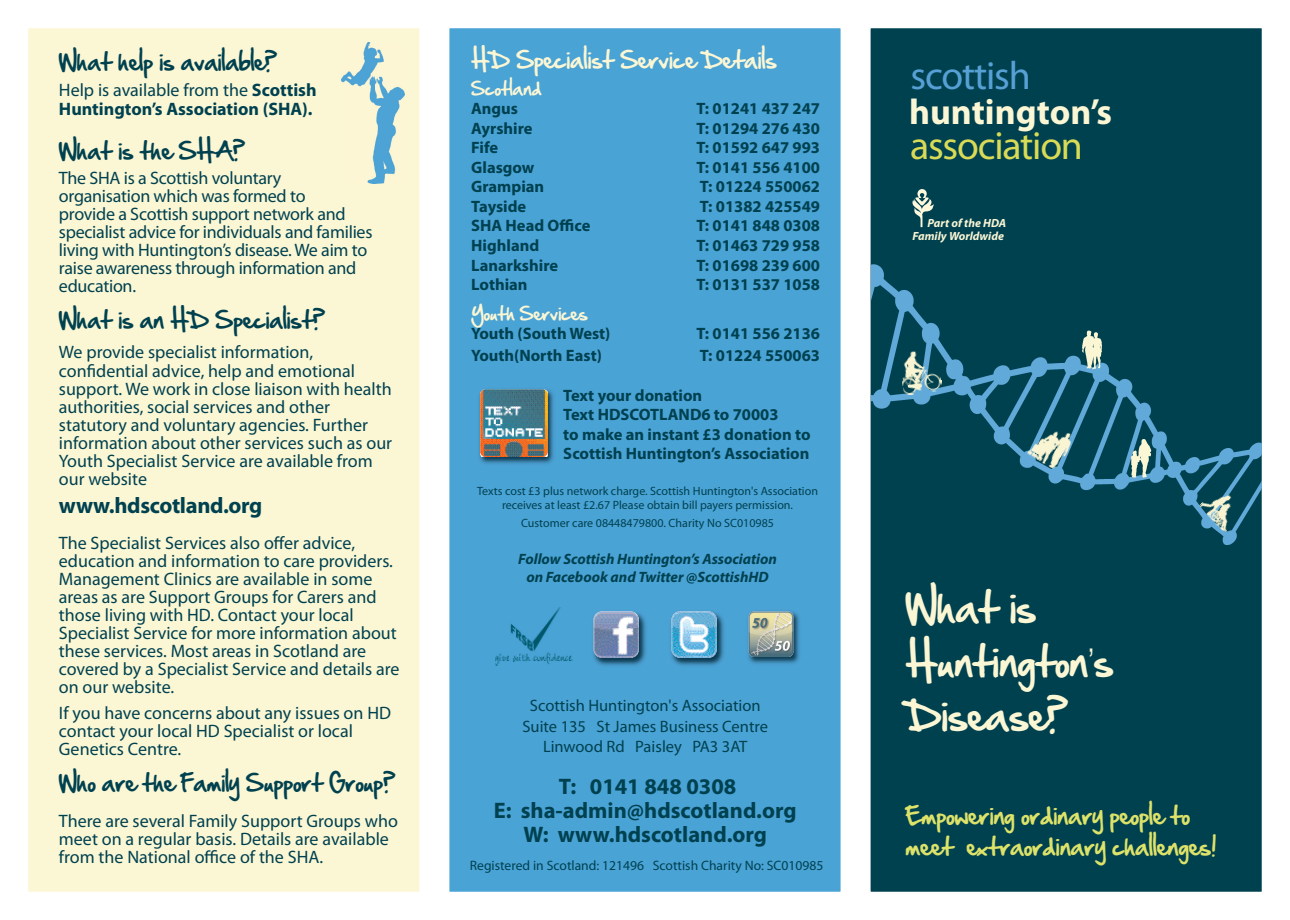
<style>
.page{position:relative;width:1290px;height:920px;background:#fff}
.page>*{position:absolute;margin:0;border:0;box-sizing:border-box;transform-origin:0 0}
.t1{font:39.75px "Myriad Pro";letter-spacing:-.03em;color:#d9da55}
.t2{font:39.75px "Myriad Pro";letter-spacing:-.03em;color:#56a0d5}
.t3{font:36.6px/53.8px "Handof Sean";color:#fbf6d4}
.t4{font:700 35.85px "Myriad Pro";color:#fbf6d4}
.t5{font:700 22.5px/24px "Myriad Pro";color:#004150;text-align:center}
.t6{font:21.6px/31.7px "Handof Sean";color:#dde269}
.t7{font:21px "Handof Sean";color:#004150}
.t8{font:21px "Handof Sean";color:#fbf6d4}
.t9{font:18px/18px "Myriad Pro";color:#004150}
.t10{font:700 18px/19px "Myriad Pro";color:#004150}
.t11{font:700 16.5px/19.5px "Myriad Pro";color:#004150}
.t12{font:16.5px/21.3px "Myriad Pro";color:#004150;text-align:center}
.t13{font:16.5px "Handof Sean";color:#fbf6d4}
.t14{font:italic 700 15px/17.4px "Myriad Pro";letter-spacing:-.005em;color:#004150;text-align:center}
.t15{font:13.65px "Myriad Pro";color:#004150}
.t16{font:12px/14.4px "Myriad Pro";color:#004150;text-align:center}
.t17{font:italic 700 11.85px/12.1px "Myriad Pro";color:#fbf6d4;text-align:right}
.s1{font-weight:400}
.s2{font-family:"Helvetica";font-weight:300;font-stretch:condensed}
</style>
<div class="page">
<div style="left:28px;top:28px;width:391px;height:863px;background:#fbf6d4"></div>
<div style="left:449px;top:28px;width:391px;height:863px;background:#4aa3d5"></div>
<div style="left:870px;top:28px;width:391px;height:863px;background:#004150"></div>
<img style="left:871px;top:264px;width:390px;height:281px">
<img style="left:897px;top:346px;width:44px;height:49px">
<img style="left:1023px;top:417px;width:56px;height:57px">
<img style="left:1196px;top:482px;width:55px;height:55px">
<img style="left:1126px;top:440px;width:25px;height:38px">
<img style="left:1080px;top:329px;width:23px;height:40px">
<img style="left:341px;top:43px;width:63px;height:140px">
<svg style="left:912px;top:189px;width:22px;height:38px"></svg>
<img style="left:495px;top:607px;width:77px;height:58px">
<img style="left:593px;top:612px;width:53px;height:54px">
<img style="left:593px;top:611px;width:46px;height:46px;border-radius:9px">
<img style="left:671px;top:611px;width:53px;height:55px">
<img style="left:671px;top:611px;width:45px;height:46px;border-radius:9px">
<img style="left:748px;top:611px;width:51px;height:53px">
<img style="left:748px;top:611px;width:45px;height:46px;border-radius:5px">
<img style="left:479px;top:390px;width:75px;height:74px">
<img style="left:480px;top:389px;width:67px;height:68px">
<p class="t7" style="left:59px;top:47px;width:219px">What help is available?</p>
<p class="t10" style="left:59px;top:82px;width:259px"><span class="s1">Help is available from the</span> Scottish<br>Huntington’s Association (SHA).</p>
<p class="t7" style="left:59px;top:136px;width:188px">What is the SHA?</p>
<p class="t9" style="left:59px;top:171px;width:315px">The SHA is a Scottish voluntary organisation which was formed to<br>provide a Scottish support network and specialist advice for individuals and families living with Huntington’s disease. We aim to raise awareness through information and education.</p>
<p class="t7" style="left:59px;top:305px;width:268px">What is an HD Specialist?</p>
<p class="t9" style="left:59px;top:345px;width:335px">We provide specialist information, confidential advice, help and emotional support. We work in close liaison with health authorities, social services and other statutory and voluntary agencies. Further information about other services such as our Youth Specialist Service are available from our website</p>
<p class="t5" style="left:59px;top:495px;width:205px">www.hdscotland.org</p>
<p class="t9" style="left:59px;top:535px;width:342px">The Specialist Services also offer advice, education and information to care providers.<br>Management Clinics are available in some areas as are Support Groups for Carers and those living with HD. Contact your local Specialist Service for more information about these services. Most areas in Scotland are covered by a Specialist Service and details are on our website.</p>
<p class="t9" style="left:59px;top:705px;width:333px">If you have concerns about any issues on HD contact your local HD Specialist or local<br>Genetics Centre.</p>
<p class="t7" style="left:59px;top:767px;width:338px">Who are the Family Support Group?</p>
<p class="t9" style="left:59px;top:813px;width:340px">There are several Family Support Groups who meet on a regular basis. Details are available from the National office of the SHA.</p>
<p class="t8" style="left:471px;top:45px;width:307px">HD Specialist Service Details</p>
<p class="t13" style="left:471px;top:77px;width:72px">Scotland</p>
<p class="t11" style="left:471px;top:100px;width:48px">Angus</p>
<p class="t11" style="left:696px;top:100px;width:125px">T: 01241 437 247</p>
<p class="t11" style="left:471px;top:120px;width:63px">Ayrshire</p>
<p class="t11" style="left:696px;top:120px;width:125px">T: 01294 276 430</p>
<p class="t11" style="left:471px;top:139px;width:29px">Fife</p>
<p class="t11" style="left:696px;top:139px;width:125px">T: 01592 647 993</p>
<p class="t11" style="left:471px;top:159px;width:65px">Glasgow</p>
<p class="t11" style="left:696px;top:159px;width:125px">T: 0141 556 4100</p>
<p class="t11" style="left:471px;top:178px;width:75px">Grampian</p>
<p class="t11" style="left:699px;top:178px;width:122px">T: 01224 550062</p>
<p class="t11" style="left:471px;top:198px;width:57px">Tayside</p>
<p class="t11" style="left:699px;top:198px;width:122px">T: 01382 425549</p>
<p class="t11" style="left:471px;top:217px;width:121px">SHA Head Office</p>
<p class="t11" style="left:696px;top:217px;width:125px">T: 0141 848 0308</p>
<p class="t11" style="left:471px;top:237px;width:70px">Highland</p>
<p class="t11" style="left:696px;top:237px;width:125px">T: 01463 729 958</p>
<p class="t11" style="left:471px;top:256px;width:88px">Lanarkshire</p>
<p class="t11" style="left:696px;top:256px;width:125px">T: 01698 239 600</p>
<p class="t11" style="left:471px;top:276px;width:58px">Lothian</p>
<p class="t11" style="left:696px;top:276px;width:125px">T: 0131 537 1058</p>
<p class="t13" style="left:471px;top:301px;width:118px">Youth Services</p>
<p class="t11" style="left:471px;top:325px;width:141px">Youth (South West)</p>
<p class="t11" style="left:696px;top:325px;width:125px">T: 0141 556 2136</p>
<p class="t11" style="left:471px;top:347px;width:132px">Youth(North East)</p>
<p class="t11" style="left:699px;top:347px;width:122px">T: 01224 550063</p>
<p class="t11" style="left:563px;top:386px;width:249px">Text your donation<br>Text HDSCOTLAND6 to 70003<br>to make an instant £3 donation to<br>Scottish Huntington’s Association</p>
<p class="t16" style="left:477px;top:484px;width:342px">Texts cost £3 plus network charge. Scottish Huntington's Association receives at least £2.67 Please obtain bill payers permission.</p>
<p class="t16" style="left:521px;top:517px;width:254px">Customer care 08448479800. Charity No SC010985</p>
<p class="t14" style="left:518px;top:551px;width:260px">Follow Scottish Huntington’s Association on Facebook and Twitter @ScottishHD</p>
<p class="t12" style="left:522px;top:696px;width:247px">Scottish Huntington's Association<br>Suite 135 St James Business Centre</p>
<p class="t12" style="left:543px;top:737px;width:206px">Linwood Rd Paisley PA3 3AT</p>
<p class="t5" style="left:494px;top:775px;width:304px">T: 0141 848 0308<br>E: sha-admin@hdscotland.org<br>W: www.hdscotland.org</p>
<p class="t15" style="left:470px;top:860px;width:355px">Registered in Scotland: 121496 Scottish Charity No: SC010985</p>
<h1 class="t2" style="left:910px;top:61px;width:122px">scottish</h1>
<h3 class="t4" style="left:909px;top:98px;width:204px">huntington’s</h3>
<h1 class="t1" style="left:910px;top:130px;width:174px">association</h1>
<p class="t17" style="left:912px;top:218px;width:95px">Part of the HDA<br>Family Worldwide</p>
<h2 class="t3" style="left:905px;top:583px;width:209px">What is<br>Huntington<span class="s2">’</span>s<br>Disease?</h2>
<p class="t6" style="left:905px;top:801px;width:313px">Empowering ordinary people to meet extraordinary challenges!</p>
</div>
